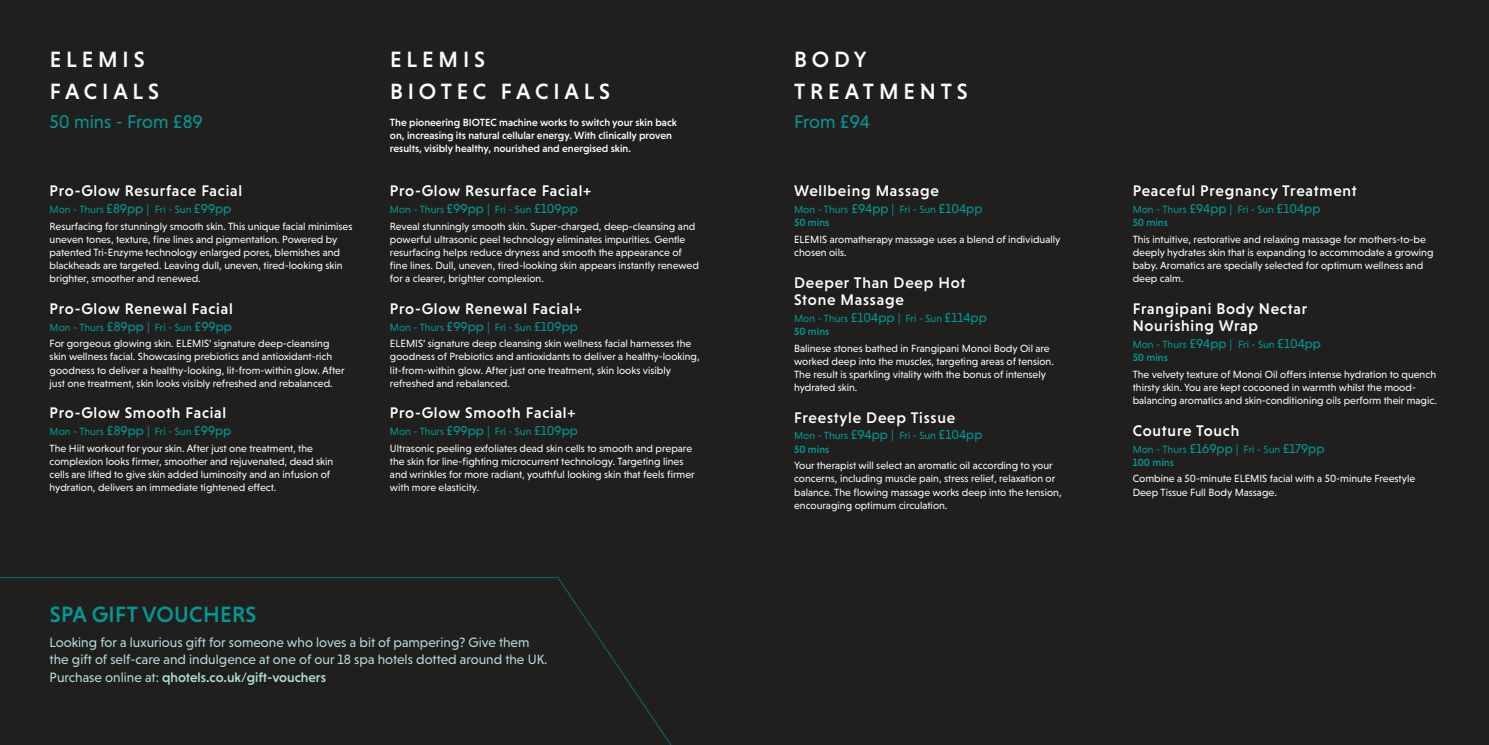
<style>
.page{position:relative;width:1489px;height:745px;background:#fff}
.page>*{position:absolute;margin:0;border:0;box-sizing:border-box;transform-origin:0 0}
.t1{font:500 22.5px/32.1px "Niveau Grotesk";letter-spacing:.215em;color:#fff}
.t2{font:500 22.5px "Niveau Grotesk";letter-spacing:.015em;color:#009a96}
.t3{font:18.75px "Niveau Grotesk";color:#009a96}
.t4{font:500 15.62px/17.5px "Niveau Grotesk";letter-spacing:.05em;color:#fff}
.t5{font:13.75px/17.5px "Niveau Grotesk";color:#b2dddf}
.t6{font:10.62px/13.1px "Niveau Grotesk";color:#fff}
.t7{font:10.62px/13.1px "Niveau Grotesk";color:#009a96}
.t8{font:500 10.62px/13.1px "Niveau Grotesk";color:#fff}
.s1{color:#009a96}
.s2{font-size:13.12px;color:#009a96}
.s3{font-size:13.12px}
.s4{font-weight:500}
</style>
<div class="page">
<div style="left:0;top:0;width:1488px;height:744px;background:#201f1e"></div>
<svg style="left:0;top:577px;width:671px;height:167px"></svg>
<h1 class="t1" style="left:50px;top:43px;width:111px">ELEMIS<br>FACIALS</h1>
<h2 class="t3" style="left:50px;top:111px;width:155px">50 mins - From £89</h2>
<h1 class="t1" style="left:390px;top:43px;width:221px">ELEMIS<br>BIOTEC FACIALS</h1>
<p class="t8" style="left:390px;top:115px;width:288px">The pioneering BIOTEC machine works to switch your skin back on, increasing its natural cellular energy. With clinically proven results, visibly healthy, nourished and energised skin.</p>
<h1 class="t1" style="left:794px;top:43px;width:175px">BODY<br>TREATMENTS</h1>
<h2 class="t3" style="left:794px;top:111px;width:77px">From £94</h2>
<h3 class="t4" style="left:50px;top:182px;width:194px">Pro-Glow Resurface Facial</h3>
<p class="t6" style="left:50px;top:201px;width:304px;line-height:16.6px"><span class="s1">Mon - Thurs</span> <span class="s2">£89pp |</span> <span class="s1">Fri - Sun</span> <span class="s2">£99pp<br></span>Resurfacing for stunningly smooth skin. This unique facial minimises</p>
<p class="t6" style="left:50px;top:232px;width:294px">uneven tones, texture, fine lines and pigmentation. Powered by patented Tri-Enzyme technology enlarged pores, blemishes and blackheads are targeted. Leaving dull, uneven, tired-looking skin brighter, smoother and renewed.</p>
<h3 class="t4" style="left:50px;top:299px;width:184px">Pro-Glow Renewal Facial</h3>
<p class="t6" style="left:50px;top:318px;width:281px;line-height:16.6px"><span class="s1">Mon - Thurs</span> <span class="s2">£89pp |</span> <span class="s1">Fri - Sun</span> <span class="s2">£99pp<br></span>For gorgeous glowing skin. ELEMIS’ signature deep-cleansing</p>
<p class="t6" style="left:50px;top:350px;width:296px">skin wellness facial. Showcasing prebiotics and antioxidant-rich goodness to deliver a healthy-looking, lit-from-within glow. After just one treatment, skin looks visibly refreshed and rebalanced.</p>
<h3 class="t4" style="left:50px;top:404px;width:178px">Pro-Glow Smooth Facial</h3>
<p class="t6" style="left:50px;top:423px;width:265px;line-height:16.6px"><span class="s1">Mon - Thurs</span> <span class="s2">£89pp |</span> <span class="s1">Fri - Sun</span> <span class="s2">£99pp<br></span>The Hiit workout for your skin. After just one treatment, the</p>
<p class="t6" style="left:50px;top:454px;width:285px">complexion looks firmer, smoother and rejuvenated, dead skin cells are lifted to give skin added luminosity and an infusion of hydration, delivers an immediate tightened effect.</p>
<h3 class="t4" style="left:390px;top:182px;width:203px">Pro-Glow Resurface Facial+</h3>
<p class="t6" style="left:390px;top:201px;width:307px;line-height:16.6px"><span class="s1">Mon - Thurs</span> <span class="s2">£99pp |</span> <span class="s1">Fri - Sun</span> <span class="s2">£109pp<br></span>Reveal stunningly smooth skin. Super-charged, deep-cleansing and</p>
<p class="t6" style="left:390px;top:232px;width:310px">powerful ultrasonic peel technology eliminates impurities. Gentle resurfacing helps reduce dryness and smooth the appearance of fine lines. Dull, uneven, tired-looking skin appears instantly renewed for a clearer, brighter complexion.</p>
<h3 class="t4" style="left:390px;top:299px;width:193px">Pro-Glow Renewal Facial+</h3>
<p class="t6" style="left:390px;top:318px;width:303px;line-height:16.6px"><span class="s1">Mon - Thurs</span> <span class="s2">£99pp |</span> <span class="s1">Fri - Sun</span> <span class="s2">£109pp<br></span>ELEMIS’ signature deep cleansing skin wellness facial harnesses the</p>
<p class="t6" style="left:390px;top:350px;width:311px">goodness of Prebiotics and antioxidants to deliver a healthy-looking, lit-from-within glow. After just one treatment, skin looks visibly refreshed and rebalanced.</p>
<h3 class="t4" style="left:390px;top:404px;width:187px">Pro-Glow Smooth Facial+</h3>
<p class="t6" style="left:390px;top:423px;width:304px;line-height:16.6px"><span class="s1">Mon - Thurs</span> <span class="s2">£99pp |</span> <span class="s1">Fri - Sun</span> <span class="s2">£109pp<br></span>Ultrasonic peeling exfoliates dead skin cells to smooth and prepare</p>
<p class="t6" style="left:390px;top:454px;width:306px">the skin for line-fighting microcurrent technology. Targeting lines and wrinkles for more radiant, youthful looking skin that feels firmer with more elasticity.</p>
<h3 class="t4" style="left:794px;top:182px;width:146px">Wellbeing Massage</h3>
<p class="t7" style="left:794px;top:202px;width:190px">Mon - Thurs <span class="s3">£94pp |</span> Fri - Sun <span class="s3">£104pp<br></span><span class="s4">50 mins</span></p>
<p class="t6" style="left:794px;top:232px;width:268px">ELEMIS aromatherapy massage uses a blend of individually chosen oils.</p>
<h3 class="t4" style="left:794px;top:273px;width:173px">Deeper Than Deep Hot<br>Stone Massage</h3>
<p class="t7" style="left:794px;top:311px;width:194px">Mon - Thurs <span class="s3">£104pp |</span> Fri - Sun <span class="s3">£114pp<br></span><span class="s4">50 mins</span></p>
<p class="t6" style="left:794px;top:341px;width:261px">Balinese stones bathed in Frangipani Monoi Body Oil are worked deep into the muscles, targeting areas of tension.<br>The result is sparkling vitality with the bonus of intensely hydrated skin.</p>
<h3 class="t4" style="left:794px;top:408px;width:163px">Freestyle Deep Tissue</h3>
<p class="t7" style="left:794px;top:429px;width:190px">Mon - Thurs <span class="s3">£94pp |</span> Fri - Sun <span class="s3">£104pp<br></span><span class="s4">50 mins</span></p>
<p class="t6" style="left:794px;top:458px;width:269px">Your therapist will select an aromatic oil according to your concerns, including muscle pain, stress relief, relaxation or balance. The flowing massage works deep into the tension, encouraging optimum circulation.</p>
<h3 class="t4" style="left:1132px;top:182px;width:225px">Peaceful Pregnancy Treatment</h3>
<p class="t7" style="left:1132px;top:202px;width:189px">Mon - Thurs <span class="s3">£94pp |</span> Fri - Sun <span class="s3">£104pp<br></span><span class="s4">50 mins</span></p>
<p class="t6" style="left:1132px;top:232px;width:302px">This intuitive, restorative and relaxing massage for mothers-to-be deeply hydrates skin that is expanding to accommodate a growing baby. Aromatics are specially selected for optimum wellness and deep calm.</p>
<h3 class="t4" style="left:1132px;top:299px;width:176px">Frangipani Body Nectar<br>Nourishing Wrap</h3>
<p class="t7" style="left:1132px;top:337px;width:190px">Mon - Thurs <span class="s3">£94pp |</span> Fri - Sun <span class="s3">£104pp<br></span><span class="s4">50 mins</span></p>
<p class="t6" style="left:1132px;top:367px;width:306px">The velvety texture of Monoi Oil offers intense hydration to quench thirsty skin. You are kept cocooned in warmth whilst the mood&shy;balancing aromatics and skin-conditioning oils perform their magic.</p>
<h3 class="t4" style="left:1132px;top:421px;width:108px">Couture Touch</h3>
<p class="t7" style="left:1132px;top:442px;width:193px">Mon - Thurs <span class="s3">£169pp |</span> Fri - Sun <span class="s3">£179pp<br></span><span class="s4">100 mins</span></p>
<p class="t6" style="left:1132px;top:472px;width:284px">Combine a 50-minute ELEMIS facial with a 50-minute Freestyle<br>Deep Tissue Full Body Massage.</p>
<h1 class="t2" style="left:50px;top:601px;width:208px">SPA GIFT VOUCHERS</h1>
<p class="t5" style="left:50px;top:633px;width:499px">Looking for a luxurious gift for someone who loves a bit of pampering? Give them the gift of self-care and indulgence at one of our 18 spa hotels dotted around the UK.<br>Purchase online at: <span class="s4">qhotels.co.uk/gift-vouchers</span></p>
</div>
